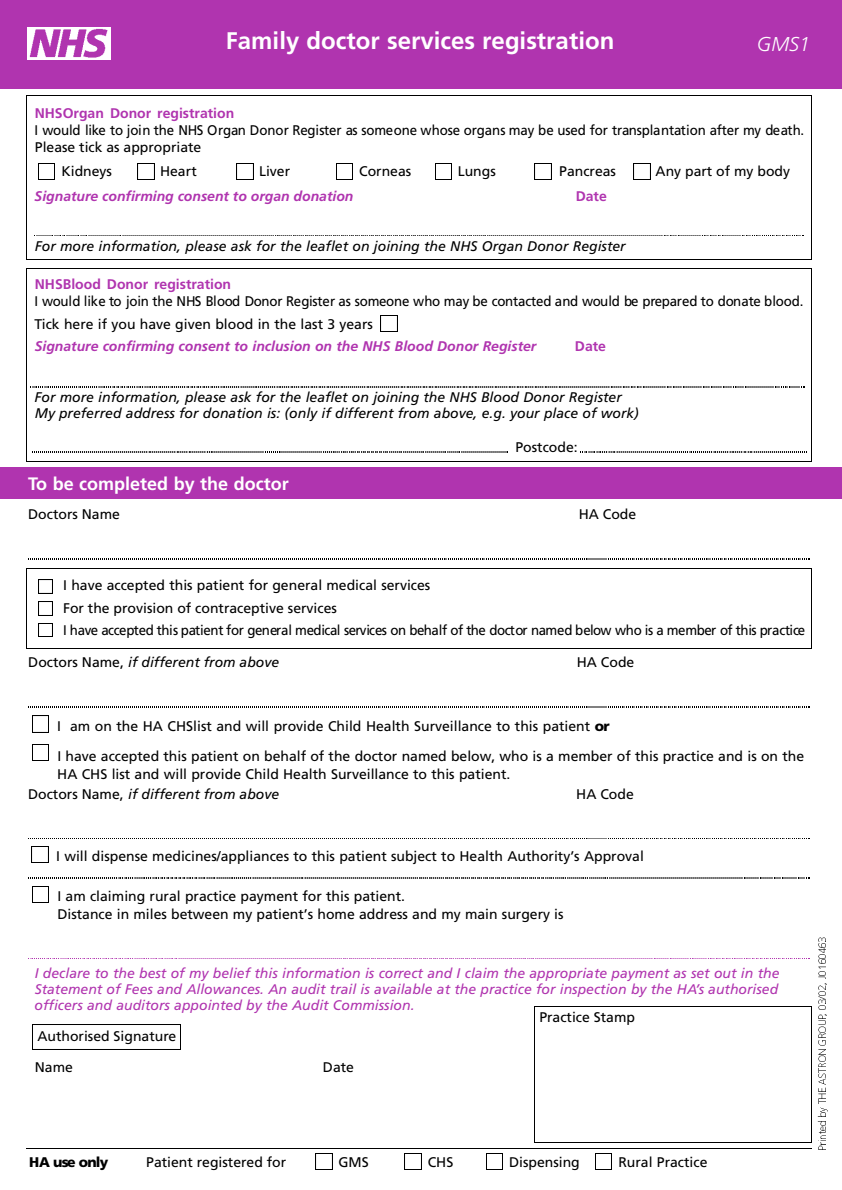
<style>
.page{position:relative;width:842px;height:1190px;background:#fff}
.page>*{position:absolute;margin:0;border:0;box-sizing:border-box;transform-origin:0 0}
.t1{font:700 24px "Frutiger";color:#fff}
.t2{font:italic 300 20px "Frutiger";color:#fff}
.t3{font:700 18px "Frutiger";color:#fff}
.t4{font:14px/22.4px "Frutiger";color:#000}
.t5{font:14px/16.4px "Frutiger";color:#000;scale:.95 1}
.t6{font:italic 14px/16.4px "Frutiger";color:#000}
.t7{font:italic 14px/16px "Frutiger";color:#b034af;text-align:justify}
.t8{font:italic 700 14px "Frutiger";color:#b034af}
.t9{font:700 14px "Frutiger";color:#b034af}
.t10{font:900 14px "Frutiger";color:#000}
.s1{font-style:normal}
.s2{font-weight:900}
.s3{font-style:italic}
</style>
<div class="page">
<div style="left:0;top:0;width:842px;height:89px;background:#b034af"></div>
<img style="left:27px;top:27px;width:83px;height:33px">
<img style="left:26px;top:268px;width:786px;height:194px">
<img style="left:26px;top:568px;width:786px;height:81px">
<img style="left:26px;top:96px;width:786px;height:164px">
<img style="left:38px;top:163px;width:17px;height:17px">
<img style="left:138px;top:163px;width:16px;height:17px">
<img style="left:236px;top:163px;width:18px;height:17px">
<img style="left:336px;top:163px;width:17px;height:17px">
<img style="left:435px;top:163px;width:17px;height:17px">
<img style="left:534px;top:163px;width:18px;height:17px">
<img style="left:634px;top:163px;width:16px;height:17px">
<img style="left:34px;top:235px;width:770px;height:1px">
<img style="left:30px;top:386px;width:774px;height:2px">
<img style="left:32px;top:452px;width:476px;height:1px">
<img style="left:580px;top:452px;width:226px;height:1px">
<div style="left:0;top:468px;width:842px;height:32px;background:#b034af"></div>
<img style="left:28px;top:558px;width:782px;height:2px">
<img style="left:380px;top:315px;width:18px;height:17px">
<img style="left:38px;top:580px;width:14px;height:14px">
<img style="left:38px;top:601px;width:14px;height:15px">
<img style="left:38px;top:623px;width:14px;height:14px">
<img style="left:28px;top:706px;width:782px;height:2px">
<img style="left:32px;top:716px;width:17px;height:16px">
<img style="left:32px;top:744px;width:17px;height:17px">
<img style="left:28px;top:838px;width:782px;height:1px">
<img style="left:28px;top:878px;width:782px;height:1px">
<img style="left:32px;top:846px;width:16px;height:17px">
<img style="left:28px;top:958px;width:782px;height:1px">
<img style="left:32px;top:886px;width:17px;height:17px">
<hr style="left:26px;top:1148px;width:786px;height:2px;background:#000">
<img style="left:534px;top:1006px;width:278px;height:136px">
<img style="left:32px;top:1024px;width:149px;height:26px">
<img style="left:316px;top:1153px;width:16px;height:17px">
<img style="left:404px;top:1153px;width:18px;height:17px">
<img style="left:486px;top:1153px;width:17px;height:17px">
<img style="left:595px;top:1153px;width:17px;height:17px">
<svg style="left:817px;top:1112px;width:9px;height:38px"></svg>
<img style="left:820px;top:1107px;width:8px;height:5px">
<svg style="left:818px;top:938px;width:8px;height:166px"></svg>
<h1 class="t1" style="left:226px;top:31px;width:390px">Family doctor services registration</h1>
<h2 class="t2" style="left:757px;top:36px;width:55px">GMS1</h2>
<p class="t9" style="left:35px;top:108px;width:201px">NHSOrgan Donor registration</p>
<p class="t5" style="left:35px;top:123px;width:812px">I would like to join the NHS Organ Donor Register as someone whose organs may be used for transplantation after my death.<br>Please tick as appropriate</p>
<p class="t4" style="left:61px;top:161px;width:52px">Kidneys</p>
<p class="t4" style="left:160px;top:161px;width:39px">Heart</p>
<p class="t4" style="left:259px;top:161px;width:33px">Liver</p>
<p class="t4" style="left:359px;top:161px;width:54px">Corneas</p>
<p class="t4" style="left:458px;top:161px;width:40px">Lungs</p>
<p class="t4" style="left:559px;top:161px;width:58px">Pancreas</p>
<p class="t4" style="left:656px;top:161px;width:136px">Any part of my body</p>
<p class="t8" style="left:35px;top:190px;width:320px">Signature confirming consent to organ donation</p>
<p class="t9" style="left:576px;top:190px;width:33px">Date</p>
<p class="t6" style="left:35px;top:239px;width:592px">For more information, please ask for the leaflet on joining the NHS Organ Donor Register</p>
<p class="t9" style="left:35px;top:278px;width:198px">NHSBlood Donor registration</p>
<p class="t5" style="left:35px;top:291px;width:811px;line-height:22.4px">I would like to join the NHS Blood Donor Register as someone who may be contacted and would be pre p a red to donate blood.<br>Tick here if you have given blood in the last 3 years</p>
<p class="t8" style="left:35px;top:340px;width:503px">Signature confirming consent to inclusion on the NHS Blood Donor Register</p>
<p class="t9" style="left:575px;top:340px;width:33px">Date</p>
<p class="t6" style="left:35px;top:390px;width:606px">For more information, please ask for the leaflet on joining the NHS Blood Donor Register<br>My preferred address for donation is: (only if different from above, e.g. your place of work)</p>
<p class="t4" style="left:516px;top:437px;width:64px">Postcode:</p>
<p class="t3" style="left:28px;top:476px;width:262px">To be completed by the doctor</p>
<p class="t4" style="left:28px;top:504px;width:93px">Doctors Name</p>
<p class="t4" style="left:579px;top:504px;width:59px">HA Code</p>
<p class="t4" style="left:63px;top:575px;width:744px">I have accepted this patient for general medical services<br>For the provision of contraceptive services<br>I have accepted this patient for general medical services on behalf of the doctor named below who is a member of this practice</p>
<p class="t6" style="left:28px;top:655px;width:252px"><span class="s1">Doctors Name,</span> if different from above</p>
<p class="t4" style="left:577px;top:652px;width:59px">HA Code</p>
<p class="t4" style="left:57px;top:712px;width:748px;line-height:30.4px">I am on the HA CHSlist and will provide Child Health Surveillance to this patient <span class="s2">or<br></span>I have accepted this patient on behalf of the doctor named below, who is a member of this practice and is on the</p>
<p class="t4" style="left:28px;top:765px;width:484px;line-height:20px;text-indent:29px">HA CHS list and will provide Child Health Surveillance to this patient.<br>Doctors Name, <span class="s3">if different from above</span></p>
<p class="t4" style="left:576px;top:784px;width:59px">HA Code</p>
<p class="t4" style="left:56px;top:846px;width:589px">I will dispense medicines/appliances to this patient subject to Health Authority’s Approval</p>
<p class="t4" style="left:57px;top:888px;width:508px;line-height:18px">I am claiming rural practice payment for this patient.<br>Distance in miles between my patient’s home address and my main surgery is</p>
<p class="t7" style="left:35px;top:966px;width:746px">I declare to the best of my belief this information is correct and I claim the appropriate payment as set out in the Statement of Fees and Allowances. An audit trail is available at the practice for inspection by the HA’s authorised officers and auditors appointed by the Audit Commission.</p>
<p class="t4" style="left:539px;top:1007px;width:97px">Practice Stamp</p>
<p class="t4" style="left:37px;top:1026px;width:141px">Authorised Signature</p>
<p class="t4" style="left:35px;top:1057px;width:40px">Name</p>
<p class="t4" style="left:323px;top:1057px;width:33px">Date</p>
<p class="t10" style="left:29px;top:1156px;width:79px">HA use only</p>
<p class="t4" style="left:146px;top:1152px;width:142px">Patient registered for</p>
<p class="t4" style="left:338px;top:1152px;width:32px">GMS</p>
<p class="t4" style="left:428px;top:1152px;width:27px">CHS</p>
<p class="t4" style="left:509px;top:1152px;width:72px">Dispensing</p>
<p class="t4" style="left:618px;top:1152px;width:91px">Rural Practice</p>
</div>
